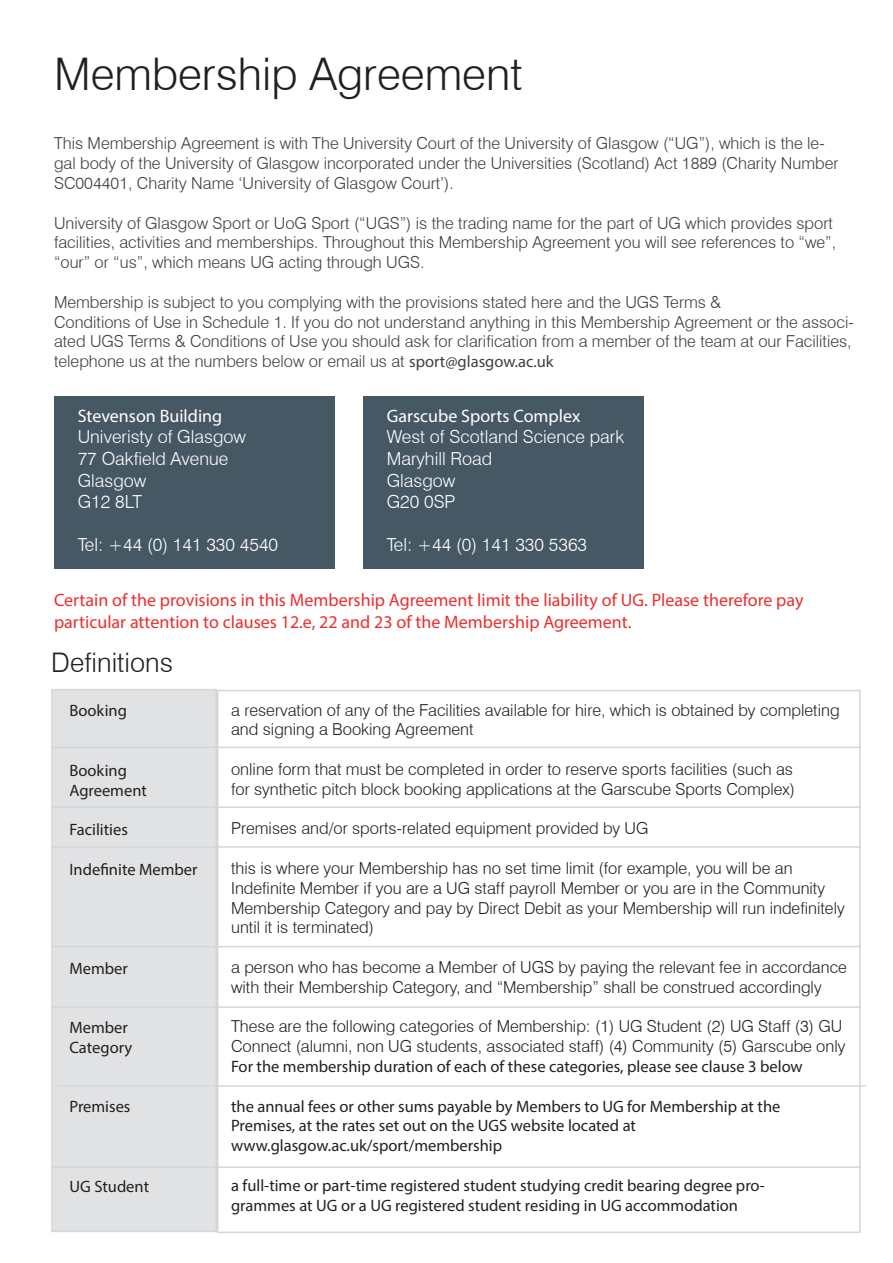
<style>
.page{position:relative;width:893px;height:1263px;background:#fff}
.page>*{position:absolute;margin:0;border:0;box-sizing:border-box;transform-origin:0 0}
.t1{font:300 45px "Swiss 721 BT";color:#231f20}
.t2{font:300 27px "Swiss 721 BT";color:#231f20}
.t3{font:18px/21.6px "Myriad Pro";color:#ee2d2d}
.t4{font:300 18px "Swiss 721 BT";color:#fff}
.t5{font:18px "Myriad Pro";color:#fff}
.t6{font:300 16.5px/19.8px "Swiss 721 BT";color:#231f20}
.t7{font:300 16.5px/19.8px "Swiss 721 BT";color:#3e3e3f}
.t8{font:16.5px/19.8px "Myriad Pro";color:#231f20}
.s1{font-family:"Myriad Pro";font-weight:400}
</style>
<div class="page">
<div style="left:51px;top:689px;width:166px;height:543px;background:#e1e2e4;border:2px solid #d5d6d8"></div>
<div style="left:54px;top:397px;width:280px;height:172px;background:#475865"></div>
<div style="left:363px;top:397px;width:280px;height:172px;background:#475865"></div>
<div style="left:217px;top:690px;width:644px;height:543px;border:2px solid #d5d6d8"></div>
<hr style="left:51px;top:747px;width:810px;height:1px;background:#d5d6d8">
<hr style="left:51px;top:806px;width:810px;height:2px;background:#d5d6d8">
<hr style="left:51px;top:846px;width:810px;height:2px;background:#d5d6d8">
<hr style="left:51px;top:946px;width:810px;height:1px;background:#d5d6d8">
<hr style="left:51px;top:1006px;width:810px;height:2px;background:#d5d6d8">
<hr style="left:57px;top:1085px;width:809px;height:2px;background:#d5d6d8">
<hr style="left:51px;top:1166px;width:810px;height:2px;background:#d5d6d8">
<p class="t1" style="left:54px;top:47px;width:470px">Membership Agreement</p>
<p class="t7" style="left:54px;top:133px;width:786px">This Membership Agreement is with The University Court of the University of Glasgow (“UG”), which is the le&shy;gal body of the University of Glasgow incorporated under the Universities (Scotland) Act 1889 (Charity Number<br>SC004401, Charity Name ‘University of Glasgow Court’).</p>
<p class="t7" style="left:54px;top:213px;width:784px">University of Glasgow Sport or UoG Sport (“UGS”) is the trading name for the part of UG which provides sport facilities, activities and memberships. Throughout this Membership Agreement you will see references to “we”, “our” or “us”, which means UG acting through UGS.</p>
<p class="t7" style="left:54px;top:292px;width:669px">Membership is subject to you complying with the provisions stated here and the UGS Terms &amp;</p>
<p class="t7" style="left:54px;top:312px;width:801px">Conditions of Use in Schedule 1. If you do not understand anything in this Membership Agreement or the associ&shy;ated UGS Terms &amp; Conditions of Use you should ask for clarification from a member of the team at our Facilities, telephone us at the numbers below or email us at <span class="s1">sport@glasgow.ac.uk</span></p>
<p class="t5" style="left:78px;top:405px;width:146px">Stevenson Building</p>
<p class="t4" style="left:78px;top:426px;width:170px">Univeristy of Glasgow</p>
<p class="t4" style="left:78px;top:448px;width:152px">77 Oakfield Avenue</p>
<p class="t4" style="left:78px;top:469px;width:70px">Glasgow</p>
<p class="t4" style="left:78px;top:491px;width:66px">G12 8LT</p>
<p class="t4" style="left:78px;top:534px;width:202px">Tel: +44 (0) 141 330 4540</p>
<p class="t5" style="left:387px;top:405px;width:195px">Garscube Sports Complex</p>
<p class="t4" style="left:387px;top:426px;width:239px">West of Scotland Science park</p>
<p class="t4" style="left:387px;top:448px;width:107px">Maryhill Road</p>
<p class="t4" style="left:387px;top:469px;width:70px">Glasgow</p>
<p class="t4" style="left:387px;top:491px;width:70px">G20 0SP</p>
<p class="t4" style="left:387px;top:534px;width:202px">Tel: +44 (0) 141 330 5363</p>
<p class="t3" style="left:54px;top:589px;width:751px">Certain of the provisions in this Membership Agreement limit the liability of UG. Please therefore pay particular attention to clauses 12.e, 22 and 23 of the Membership Agreement.</p>
<p class="t2" style="left:51px;top:646px;width:123px">Definitions</p>
<p class="t8" style="left:70px;top:701px;width:59px">Booking</p>
<p class="t6" style="left:231px;top:700px;width:610px">a reservation of any of the Facilities available for hire, which is obtained by completing and signing a Booking Agreement</p>
<p class="t6" style="left:231px;top:759px;width:565px">online form that must be completed in order to reserve sports facilities (such as for synthetic pitch block booking applications at the Garscube Sports Complex)</p>
<p class="t6" style="left:231px;top:818px;width:419px">Premises and/or sports-related equipment provided by UG</p>
<p class="t6" style="left:231px;top:858px;width:563px">this is where your Membership has no set time limit (for example, you will be an</p>
<p class="t6" style="left:231px;top:878px;width:615px">Indefinite Member if you are a UG staff payroll Member or you are in the Community<br>Membership Category and pay by Direct Debit as your Membership will run indefinitely until it is terminated)</p>
<p class="t6" style="left:231px;top:957px;width:617px">a person who has become a Member of UGS by paying the relevant fee in accordance with their Membership Category, and “Membership” shall be construed accordingly</p>
<p class="t6" style="left:231px;top:1016px;width:616px">These are the following categories of Membership: (1) UG Student (2) UG Staff (3) GU<br>Connect (alumni, non UG students, associated staff) (4) Community (5) Garscube only</p>
<p class="t8" style="left:231px;top:1056px;width:573px">For the membership duration of each of these categories, please see clause 3 below</p>
<p class="t8" style="left:231px;top:1096px;width:551px">the annual fees or other sums payable by Members to UG for Membership at the</p>
<p class="t8" style="left:231px;top:1116px;width:406px">Premises, at the rates set out on the UGS website located at</p>
<p class="t8" style="left:231px;top:1135px;width:273px">www.glasgow.ac.uk/sport/membership</p>
<p class="t8" style="left:231px;top:1175px;width:535px">a full-time or part-time registered student studying credit bearing degree pro&shy;grammes at UG or a UG registered student residing in UG accommodation</p>
<p class="t8" style="left:70px;top:760px;width:59px">Booking</p>
<p class="t8" style="left:70px;top:780px;width:79px">Agreement</p>
<p class="t8" style="left:70px;top:819px;width:60px">Facilities</p>
<p class="t8" style="left:70px;top:859px;width:130px">Indefinite Member</p>
<p class="t8" style="left:70px;top:958px;width:60px">Member</p>
<p class="t8" style="left:70px;top:1017px;width:60px">Member</p>
<p class="t8" style="left:70px;top:1037px;width:64px">Category</p>
<p class="t8" style="left:70px;top:1097px;width:62px">Premises</p>
<p class="t8" style="left:70px;top:1176px;width:81px">UG Student</p>
</div>
